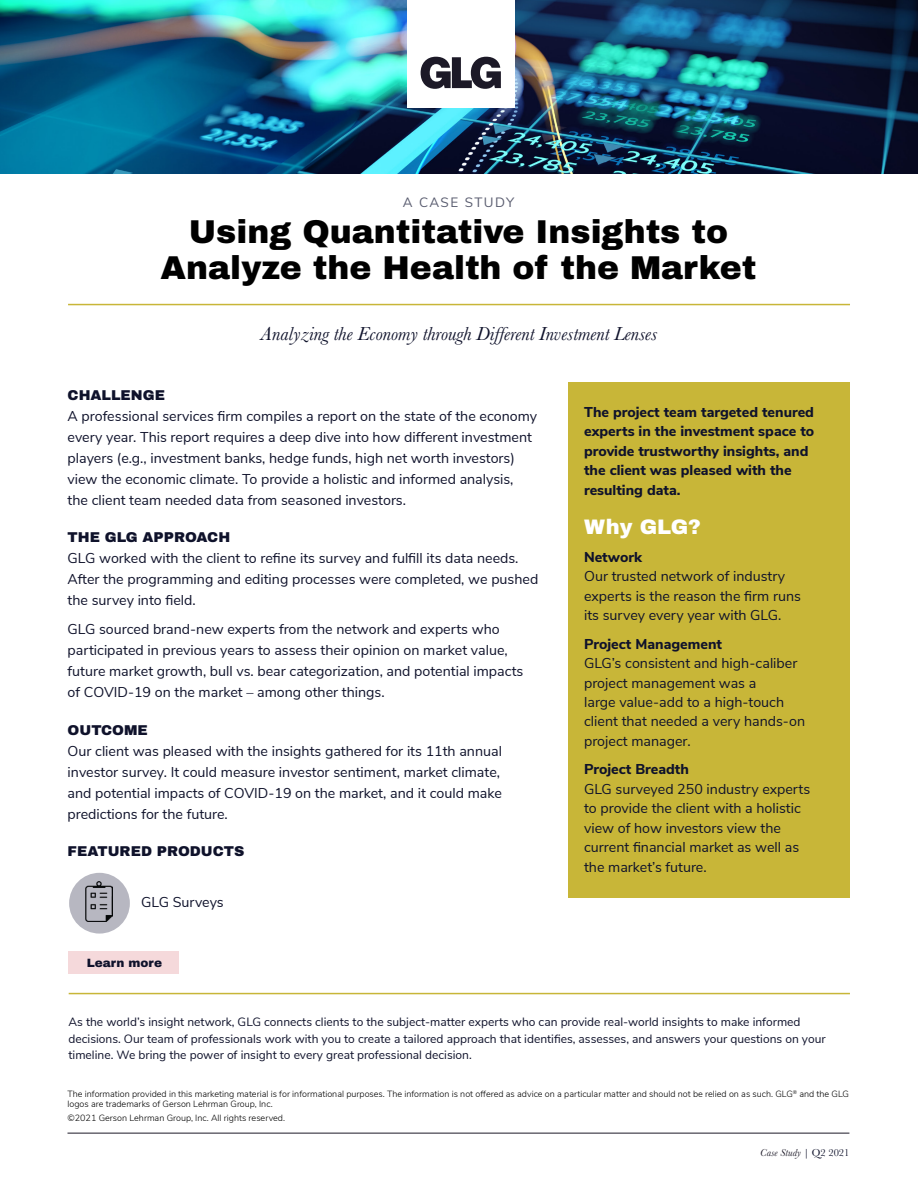
<style>
.page{position:relative;width:918px;height:1188px;background:#fff}
.page>*{position:absolute;margin:0;border:0;box-sizing:border-box;transform-origin:0 0}
.t1{font:900 33px/36px "Archivo";color:#000;text-align:center}
.t2{font:900 21px "Archivo";color:#fff}
.t3{font:italic 19.5px "Baskerville";color:#0f122b}
.t4{font:14.25px/21px "Nunito Sans";color:#0f122b}
.t5{font:800 14.25px/19.5px "Nunito Sans";color:#0f122b}
.t6{font:900 14.25px "Archivo";color:#0f122b}
.t7{font:13.5px "Nunito Sans";letter-spacing:.105em;color:#595c6f}
.t8{font:12px/16.5px "Nunito Sans";color:#0f122b}
.t9{font:900 12px "Archivo";color:#0f122b}
.t10{font:italic 10.5px "Baskerville";letter-spacing:.01em;color:#1c1927}
.t11{font:300 9px/10.5px "Nunito Sans";color:#000}
.s1{font-style:normal;color:#0f122b}
</style>
<div class="page">
<img style="left:0;top:0;width:918px;height:173px">
<div style="left:568px;top:382px;width:282px;height:515px;background:#c8b638"></div>
<div style="left:407px;top:0;width:108px;height:108px;background:#fff"></div>
<hr style="left:68px;top:304px;width:782px;height:1px;background:#c8b638">
<svg style="left:421px;top:57px;width:80px;height:32px"></svg>
<div style="left:69px;top:873px;width:61px;height:61px;background:#b7b7c1;border-radius:50%"></div>
<div style="left:69px;top:951px;width:110px;height:23px;background:#f5d9db"></div>
<img style="left:86px;top:881px;width:26px;height:41px">
<hr style="left:68px;top:1133px;width:781px;height:1px;background:#1c1927">
<hr style="left:69px;top:993px;width:781px;height:1px;background:#c8b638">
<p class="t7" style="left:403px;top:192px;width:113px">A CASE STUDY</p>
<h1 class="t1" style="left:160px;top:214px;width:598px">Using Quantitative Insights to<br>Analyze the Health of the Market</h1>
<h3 class="t3" style="left:261px;top:321px;width:398px">Analyzing the Economy through Different Investment Lenses</h3>
<p class="t6" style="left:68px;top:386px;width:99px">CHALLENGE</p>
<p class="t4" style="left:68px;top:404px;width:471px">A professional services firm compiles a report on the state of the economy every year. This report requires a deep dive into how different investment players (e.g., investment banks, hedge funds, high net worth investors) view the economic climate. To provide a holistic and informed analysis, the client team needed data from seasoned investors.</p>
<p class="t6" style="left:68px;top:528px;width:164px">THE GLG APPROACH</p>
<p class="t4" style="left:68px;top:546px;width:472px">GLG worked with the client to refine its survey and fulfill its data needs.<br>After the programming and editing processes were completed, we pushed the survey into field.</p>
<p class="t4" style="left:68px;top:618px;width:457px">GLG sourced brand-new experts from the network and experts who participated in previous years to assess their opinion on market value, future market growth, bull vs. bear categorization, and potential impacts of COVID-19 on the market – among other things.</p>
<p class="t6" style="left:68px;top:721px;width:82px">OUTCOME</p>
<p class="t4" style="left:68px;top:739px;width:436px">Our client was pleased with the insights gathered for its 11th annual investor survey. It could measure investor sentiment, market climate, and potential impacts of COVID-19 on the market, and it could make predictions for the future.</p>
<p class="t6" style="left:68px;top:842px;width:178px">FEATURED PRODUCTS</p>
<p class="t4" style="left:141px;top:890px;width:84px">GLG Surveys</p>
<p class="t9" style="left:87px;top:956px;width:77px">Learn more</p>
<p class="t5" style="left:584px;top:401px;width:232px">The project team targeted tenured experts in the investment space to provide trustworthy insights, and the client was pleased with the resulting data.</p>
<h2 class="t2" style="left:584px;top:514px;width:118px">Why GLG?</h2>
<p class="t5" style="left:584px;top:546px;width:60px">Network</p>
<p class="t4" style="left:584px;top:566px;width:218px;line-height:19.5px">Our trusted network of industry experts is the reason the firm runs its survey every year with GLG.</p>
<p class="t5" style="left:584px;top:633px;width:139px">Project Management</p>
<p class="t4" style="left:584px;top:652px;width:223px;line-height:19.5px">GLG’s consistent and high-caliber project management was a<br>large value-add to a high-touch client that needed a very hands-on project manager.</p>
<p class="t5" style="left:584px;top:759px;width:106px">Project Breadth</p>
<p class="t4" style="left:584px;top:778px;width:228px;line-height:19.5px">GLG surveyed 250 industry experts to provide the client with a holistic view of how investors view the current financial market as well as the market’s future.</p>
<p class="t8" style="left:69px;top:1013px;width:759px">As the world’s insight network, GLG connects clients to the subject-matter experts who can provide real-world insights to make informed decisions. Our team of professionals work with you to create a tailored approach that identifies, assesses, and answers your questions on your timeline. We bring the power of insight to every great professional decision.</p>
<p class="t11" style="left:67px;top:1088px;width:783px">The information provided in this marketing material is for informational purposes. The information is not offered as advice on a particular matter and should not be relied on as such. GLG<sup>®</sup> and the GLG logos are trademarks of Gerson Lehrman Group, Inc.</p>
<p class="t11" style="left:67px;top:1112px;width:219px">©2021 Gerson Lehrman Group, Inc. All rights reserved.</p>
<p class="t10" style="left:760px;top:1146px;width:91px">Case Study <span class="s1">| Q2 2021</span></p>
</div>
